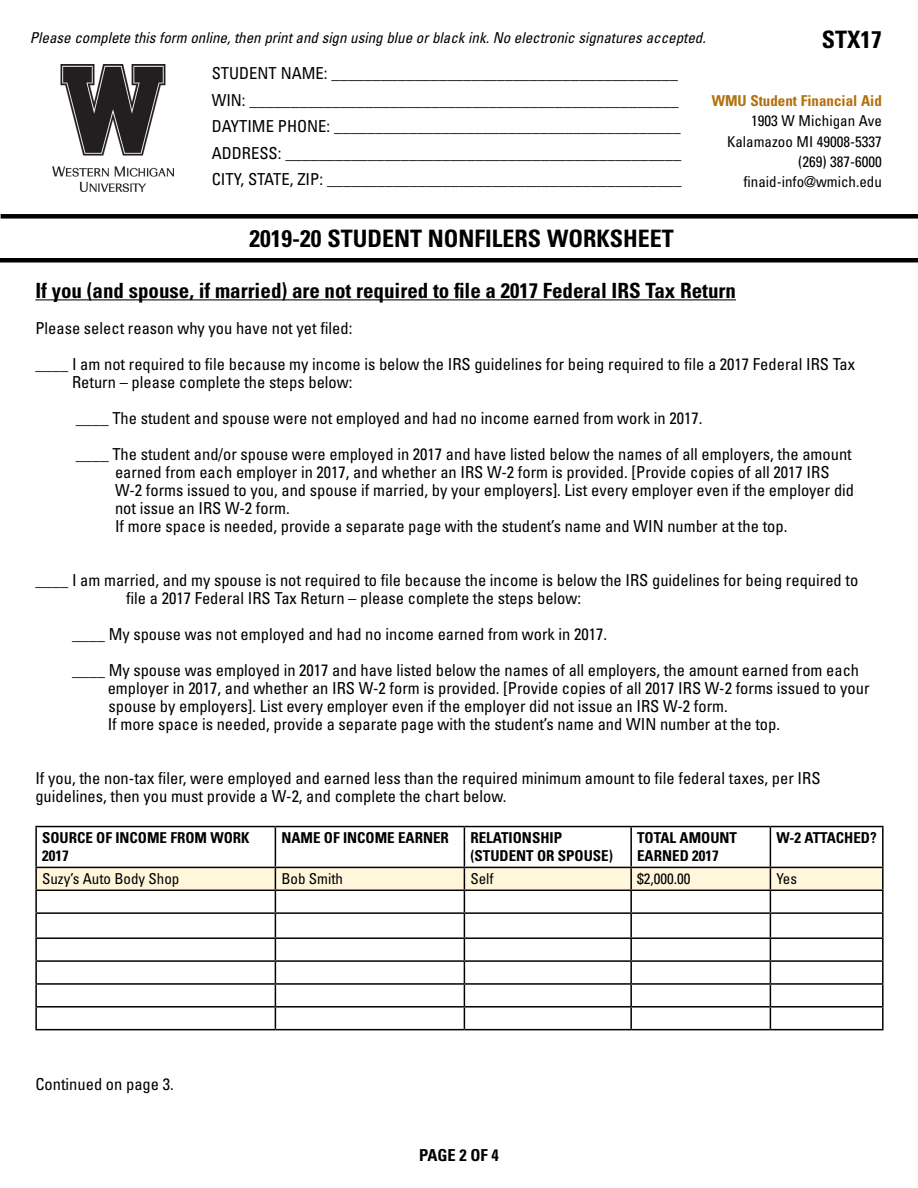
<style>
.page{position:relative;width:918px;height:1188px;background:#fff}
.page>*{position:absolute;margin:0;border:0;box-sizing:border-box;transform-origin:0 0}
.t1{font:700 condensed 24px "Univers LT Std";color:#000}
.t2{font:700 condensed 21px "Univers LT Std";color:#000}
.t3{font:condensed 16.5px/18px "Univers LT Std";color:#000}
.t4{font:700 condensed 16.5px "Univers LT Std";color:#000}
.t5{font:condensed 15px/20.2px "Univers LT Std";color:#000;text-align:right}
.t6{font:700 condensed 15px/18px "Univers LT Std";color:#000}
.t7{font:italic condensed 15px "Univers LT Std";color:#000}
.t8{font:700 condensed 15px "Univers LT Std";color:#b2700e}
</style>
<div class="page">
<div style="left:1px;top:214px;width:917px;height:5px;background:#000"></div>
<hr style="left:0;top:258px;width:918px;height:4px;background:#000">
<hr style="left:35px;top:299px;width:701px;height:1px;background:#000">
<hr style="left:35px;top:826px;width:240px;height:1px;background:#000">
<hr style="left:35px;top:827px;width:2px;height:40px;background:#000">
<hr style="left:275px;top:826px;width:189px;height:1px;background:#000">
<hr style="left:275px;top:827px;width:1px;height:40px;background:#000">
<hr style="left:464px;top:826px;width:167px;height:1px;background:#000">
<hr style="left:464px;top:827px;width:1px;height:40px;background:#000">
<hr style="left:631px;top:826px;width:139px;height:1px;background:#000">
<hr style="left:630px;top:827px;width:2px;height:40px;background:#000">
<hr style="left:770px;top:826px;width:114px;height:1px;background:#000">
<hr style="left:770px;top:827px;width:1px;height:40px;background:#000">
<hr style="left:882px;top:827px;width:2px;height:40px;background:#000">
<hr style="left:35px;top:867px;width:240px;height:1px;background:#000">
<hr style="left:35px;top:868px;width:2px;height:22px;background:#000">
<hr style="left:770px;top:867px;width:114px;height:1px;background:#000">
<hr style="left:882px;top:868px;width:2px;height:22px;background:#000">
<hr style="left:35px;top:890px;width:240px;height:1px;background:#000">
<hr style="left:35px;top:891px;width:2px;height:21px;background:#000">
<hr style="left:770px;top:890px;width:114px;height:1px;background:#000">
<hr style="left:882px;top:891px;width:2px;height:21px;background:#000">
<hr style="left:35px;top:912px;width:240px;height:2px;background:#000">
<hr style="left:35px;top:914px;width:2px;height:23px;background:#000">
<hr style="left:770px;top:912px;width:114px;height:2px;background:#000">
<hr style="left:882px;top:914px;width:2px;height:23px;background:#000">
<hr style="left:35px;top:937px;width:240px;height:2px;background:#000">
<hr style="left:35px;top:939px;width:2px;height:21px;background:#000">
<hr style="left:770px;top:937px;width:114px;height:2px;background:#000">
<hr style="left:882px;top:939px;width:2px;height:21px;background:#000">
<hr style="left:35px;top:960px;width:240px;height:2px;background:#000">
<hr style="left:35px;top:962px;width:2px;height:21px;background:#000">
<hr style="left:770px;top:960px;width:114px;height:2px;background:#000">
<hr style="left:882px;top:962px;width:2px;height:21px;background:#000">
<hr style="left:35px;top:983px;width:240px;height:2px;background:#000">
<hr style="left:35px;top:985px;width:2px;height:21px;background:#000">
<hr style="left:770px;top:983px;width:114px;height:2px;background:#000">
<hr style="left:882px;top:985px;width:2px;height:21px;background:#000">
<hr style="left:35px;top:1006px;width:240px;height:2px;background:#000">
<hr style="left:35px;top:1008px;width:2px;height:21px;background:#000">
<hr style="left:770px;top:1006px;width:114px;height:2px;background:#000">
<svg style="left:36px;top:867px;width:847px;height:162px"></svg>
<hr style="left:882px;top:1008px;width:2px;height:21px;background:#000">
<hr style="left:35px;top:1029px;width:240px;height:1px;background:#000">
<hr style="left:275px;top:1029px;width:189px;height:1px;background:#000">
<hr style="left:464px;top:1029px;width:167px;height:1px;background:#000">
<hr style="left:631px;top:1029px;width:139px;height:1px;background:#000">
<hr style="left:770px;top:1029px;width:114px;height:1px;background:#000">
<img style="left:52px;top:65px;width:122px;height:127px">
<p class="t7" style="left:30px;top:28px;width:677px">Please complete this form online, then print and sign using blue or black ink. No electronic signatures accepted.</p>
<h1 class="t1" style="left:822px;top:24px;width:61px">STX17</h1>
<p class="t3" style="left:212px;top:60px;width:472px;line-height:26.5px">STUDENT NAME: __________________________________________ WIN: ____________________________________________________ DAYTIME PHONE: __________________________________________ ADDRESS: ________________________________________________ CITY, STATE, ZIP: ___________________________________________</p>
<p class="t8" style="left:712px;top:92px;width:172px">WMU Student Financial Aid</p>
<p class="t5" style="left:727px;top:111px;width:156px">1903 W Michigan Ave<br>Kalamazoo MI 49008-5337 (269) 387-6000 finaid-info@wmich.edu</p>
<h1 class="t1" style="left:250px;top:224px;width:426px">2019-20 STUDENT NONFILERS WORKSHEET</h1>
<p class="t2" style="left:35px;top:277px;width:702px">If you (and spouse, if married) are not required to file a 2017 Federal IRS Tax Return</p>
<p class="t3" style="left:35px;top:310px;width:821px;line-height:36px">Please select reason why you have not yet filed:<br>____ I am not required to file because my income is below the IRS guidelines for being required to file a 2017 Federal IRS Tax</p>
<p class="t3" style="left:72px;top:364px;width:781px;line-height:36px">Return – please complete the steps below:<br>____ The student and spouse were not employed and had no income earned from work in 2017.<br>____ The student and/or spouse were employed in 2017 and have listed below the names of all employers, the amount</p>
<p class="t3" style="left:115px;top:463px;width:741px">earned from each employer in 2017, and whether an IRS W-2 form is provided. [Provide copies of all 2017 IRS W-2 forms issued to you, and spouse if married, by your employers]. List every employer even if the employer did not issue an IRS W-2 form.<br>If more space is needed, provide a separate page with the student’s name and WIN number at the top.</p>
<p class="t3" style="left:126px;top:571px;width:734px;text-indent:-91px">____ I am married, and my spouse is not required to file because the income is below the IRS guidelines for being required to file a 2017 Federal IRS Tax Return – please complete the steps below:</p>
<p class="t3" style="left:72px;top:616px;width:789px;line-height:36px">____ My spouse was not employed and had no income earned from work in 2017.<br>____ My spouse was employed in 2017 and have listed below the names of all employers, the amount earned from each</p>
<p class="t3" style="left:108px;top:679px;width:763px">employer in 2017, and whether an IRS W-2 form is provided. [Provide copies of all 2017 IRS W-2 forms issued to your spouse by employers]. List every employer even if the employer did not issue an IRS W-2 form.<br>If more space is needed, provide a separate page with the student’s name and WIN number at the top.</p>
<p class="t3" style="left:35px;top:769px;width:787px">If you, the non-tax filer, were employed and earned less than the required minimum amount to file federal taxes, per IRS guidelines, then you must provide a W-2, and complete the chart below.</p>
<p class="t6" style="left:42px;top:829px;width:209px">SOURCE OF INCOME FROM WORK<br>2017</p>
<p class="t6" style="left:281px;top:829px;width:169px">NAME OF INCOME EARNER</p>
<p class="t6" style="left:470px;top:829px;width:144px">RELATIONSHIP (STUDENT OR SPOUSE)</p>
<p class="t6" style="left:637px;top:829px;width:101px">TOTAL AMOUNT<br>EARNED 2017</p>
<p class="t6" style="left:776px;top:829px;width:102px">W-2 ATTACHED?</p>
<p class="t5" style="left:42px;top:869px;width:139px">Suzy’s Auto Body Shop</p>
<p class="t5" style="left:281px;top:869px;width:63px">Bob Smith</p>
<p class="t5" style="left:470px;top:869px;width:25px">Self</p>
<p class="t5" style="left:637px;top:869px;width:55px">$2,000.00</p>
<p class="t5" style="left:776px;top:869px;width:22px">Yes</p>
<p class="t3" style="left:35px;top:1074px;width:140px">Continued on page 3.</p>
<p class="t4" style="left:419px;top:1145px;width:81px">PAGE 2 OF 4</p>
</div>
